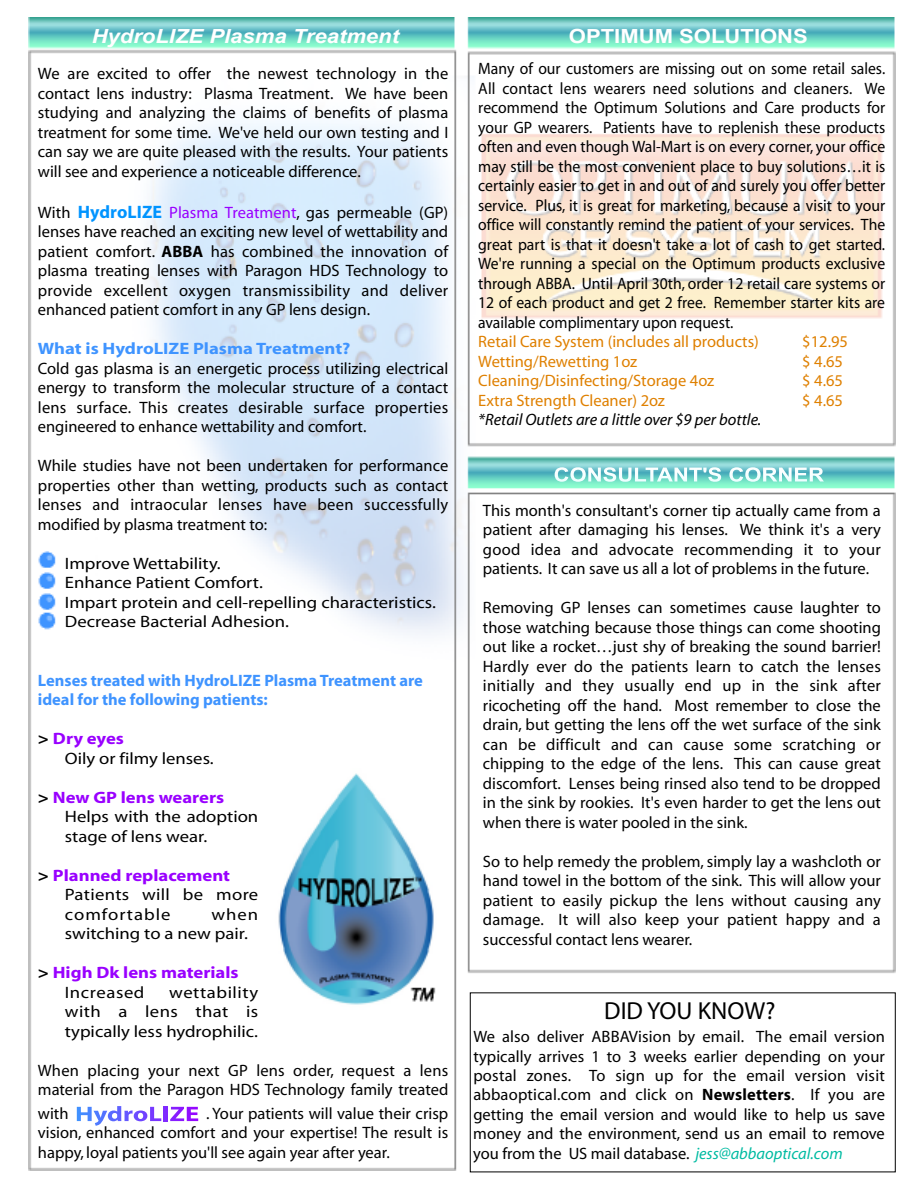
<style>
.page{position:relative;width:918px;height:1188px;background:#fff}
.page>*{position:absolute;margin:0;border:0;box-sizing:border-box;transform-origin:0 0}
.t1{font:24.75px "Myriad";color:#000}
.t2{font:italic 700 19.5px "Arial";color:#fff;scale:1.13 1}
.t3{font:700 19.5px "Arial";color:#fff;scale:1.13 1}
.t4{font:16.5px/19.5px "Myriad";color:#000;text-align:justify}
.t5{font:16.5px/19.5px "Myriad";color:#000;text-align:justify;scale:.95 1}
.t6{font:16.5px/19.5px "Myriad";color:#000;scale:1.13 1}
.t7{font:16.5px "Myriad";color:#df8000}
.t8{font:700 16.5px/19.5px "Myriad";color:#3f94ff}
.t9{font:italic 16.5px "Myriad";color:#000}
.t10{font:700 16.5px "Myriad";color:#3f94ff;scale:1.13 1}
.t11{font:700 16.5px/19.5px "Myriad";color:#90f;scale:1.13 1}
.s1{font-weight:700;font-size:18px;color:#0094ff}
.s2{color:#90f}
.s3{font-weight:700}
.s4{font-weight:700;color:#90f}
.s5{color:#000}
.s6{font-weight:400;color:#000}
.s7{font-style:italic;color:#00bba2}
</style>
<div class="page">
<img style="left:28px;top:17px;width:868px;height:1154px">
<svg style="left:555px;top:467px;width:166px;height:15px"></svg>
<svg style="left:729px;top:467px;width:95px;height:15px"></svg>
<svg style="left:77px;top:1106px;width:84px;height:20px"></svg>
<hr style="left:164px;top:1107px;width:4px;height:14px;background:#8029ff">
<svg style="left:170px;top:1107px;width:28px;height:14px"></svg>
<div style="left:470px;top:993px;width:426px;height:179px;background:#fff"></div>
<p class="t2" style="left:92px;top:23px;width:274px">HydroLIZE Plasma Treatment</p>
<p class="t3" style="left:569px;top:23px;width:213px">OPTIMUM SOLUTIONS</p>
<p class="t4" style="left:38px;top:65px;width:412px">We are excited to offer the newest technology in the contact lens industry: Plasma Treatment. We have been studying and analyzing the claims of benefits of plasma treatment for some time. We've held our own testing and I can say we are quite pleased with the results. Your patients will see and experience a noticeable difference.</p>
<p class="t4" style="left:38px;top:203px;width:412px">With <span class="s1">HydroLIZE</span> <span class="s2">Plasma Treatment</span>, gas permeable (GP) lenses have reached an exciting new level of wettability and patient comfort. <span class="s3">ABBA</span> has combined the innovation of plasma treating lenses with Paragon HDS Technology to provide excellent oxygen transmissibility and deliver enhanced patient comfort in any GP lens design.</p>
<p class="t10" style="left:38px;top:340px;width:278px">What is HydroLIZE Plasma Treatment?</p>
<p class="t4" style="left:38px;top:359px;width:412px">Cold gas plasma is an energetic process utilizing electrical energy to transform the molecular structure of a contact lens surface. This creates desirable surface properties engineered to enhance wettability and comfort.</p>
<p class="t4" style="left:38px;top:457px;width:412px">While studies have not been undertaken for performance properties other than wetting, products such as contact lenses and intraocular lenses have been successfully modified by plasma treatment to:</p>
<p class="t6" style="left:65px;top:554px;width:330px">Improve Wettability.<br>Enhance Patient Comfort.<br>Impart protein and cell-repelling characteristics.<br>Decrease Bacterial Adhesion.</p>
<p class="t5" style="left:478px;top:60px;width:430px">Many of our customers are missing out on some retail sales.<br>All contact lens wearers need solutions and cleaners. We recommend the Optimum Solutions and Care products for your GP wearers. Patients have to replenish these products often and even though Wal-Mart is on every corner, your office may still be the most convenient place to buy solutions…it is certainly easier to get in and out of and surely you offer better service. Plus, it is great for marketing, because a visit to your office will constantly remind the patient of your services. The great part is that it doesn't take a lot of cash to get started.<br>We're running a special on the Optimum products exclusive through ABBA. Until April 30th, order 12 retail care systems or 12 of each product and get 2 free. Remember starter kits are available complimentary upon request.</p>
<p class="t7" style="left:478px;top:333px;width:282px">Retail Care System (includes all products)</p>
<p class="t7" style="left:802px;top:333px;width:47px">$12.95</p>
<p class="t7" style="left:478px;top:353px;width:160px">Wetting/Rewetting 1oz</p>
<p class="t7" style="left:802px;top:353px;width:42px">$ 4.65</p>
<p class="t7" style="left:478px;top:372px;width:238px">Cleaning/Disinfecting/Storage 4oz</p>
<p class="t7" style="left:802px;top:372px;width:42px">$ 4.65</p>
<p class="t7" style="left:478px;top:392px;width:188px">Extra Strength Cleaner) 2oz</p>
<p class="t7" style="left:802px;top:392px;width:42px">$ 4.65</p>
<p class="t9" style="left:478px;top:411px;width:285px">*Retail Outlets are a little over $9 per bottle.</p>
<p class="t4" style="left:483px;top:501px;width:400px">This month's consultant's corner tip actually came from a patient after damaging his lenses. We think it's a very good idea and advocate recommending it to your patients. It can save us all a lot of problems in the future.</p>
<p class="t4" style="left:483px;top:599px;width:400px">Removing GP lenses can sometimes cause laughter to those watching because those things can come shooting out like a rocket…just shy of breaking the sound barrier!<br>Hardly ever do the patients learn to catch the lenses initially and they usually end up in the sink after ricocheting off the hand. Most remember to close the drain, but getting the lens off the wet surface of the sink can be difficult and can cause some scratching or chipping to the edge of the lens. This can cause great discomfort. Lenses being rinsed also tend to be dropped in the sink by rookies. It's even harder to get the lens out when there is water pooled in the sink.</p>
<p class="t4" style="left:483px;top:852px;width:400px">So to help remedy the problem, simply lay a washcloth or hand towel in the bottom of the sink. This will allow your patient to easily pickup the lens without causing any damage. It will also keep your patient happy and a successful contact lens wearer.</p>
<p class="t8" style="left:38px;top:671px;width:387px">Lenses treated with HydroLIZE Plasma Treatment are ideal for the following patients:</p>
<p class="t6" style="left:65px;top:730px;width:133px;text-indent:-27px"><span class="s3">&gt;</span> <span class="s4">Dry eyes<br></span>Oily or filmy lenses.</p>
<p class="t6" style="left:65px;top:788px;width:173px;text-indent:-27px"><span class="s3">&gt;</span> <span class="s4">New GP lens wearers<br></span>Helps with the adoption stage of lens wear.</p>
<p class="t6" style="left:65px;top:866px;width:173px;text-indent:-27px"><span class="s3">&gt;</span> <span class="s4">Planned replacement<br></span>Patients will be more comfortable</p>
<p class="t6" style="left:65px;top:905px;width:173px;text-indent:147px">when switching to a new pair.</p>
<p class="t11" style="left:65px;top:964px;width:155px;text-indent:-27px"><span class="s5">&gt;</span> High Dk lens materials<br><span class="s6">Increased</span></p>
<p class="t6" style="left:65px;top:983px;width:173px;text-align:justify;text-indent:104px">wettability with a lens that is typically less hydrophilic.</p>
<p class="t4" style="left:38px;top:1061px;width:412px">When placing your next GP lens order, request a lens material from the Paragon HDS Technology family treated</p>
<p class="t4" style="left:38px;top:1104px;width:32px">with</p>
<h1 class="t1" style="left:604px;top:998px;width:173px">DID YOU KNOW?</h1>
<p class="t4" style="left:473px;top:1028px;width:413px">We also deliver ABBAVision by email. The email version typically arrives 1 to 3 weeks earlier depending on your postal zones. To sign up for the email version visit abbaoptical.com and click on <span class="s3">Newsletters</span>. If you are getting the email version and would like to help us save money and the environment, send us an email to remove you from the US mail database. <span class="s7">jess@abbaoptical.com</span></p>
<p class="t4" style="left:38px;top:1104px;width:412px;text-indent:168px">. Your patients will value their crisp vision, enhanced comfort and your expertise! The result is happy, loyal patients you'll see again year after year.</p>
</div>
